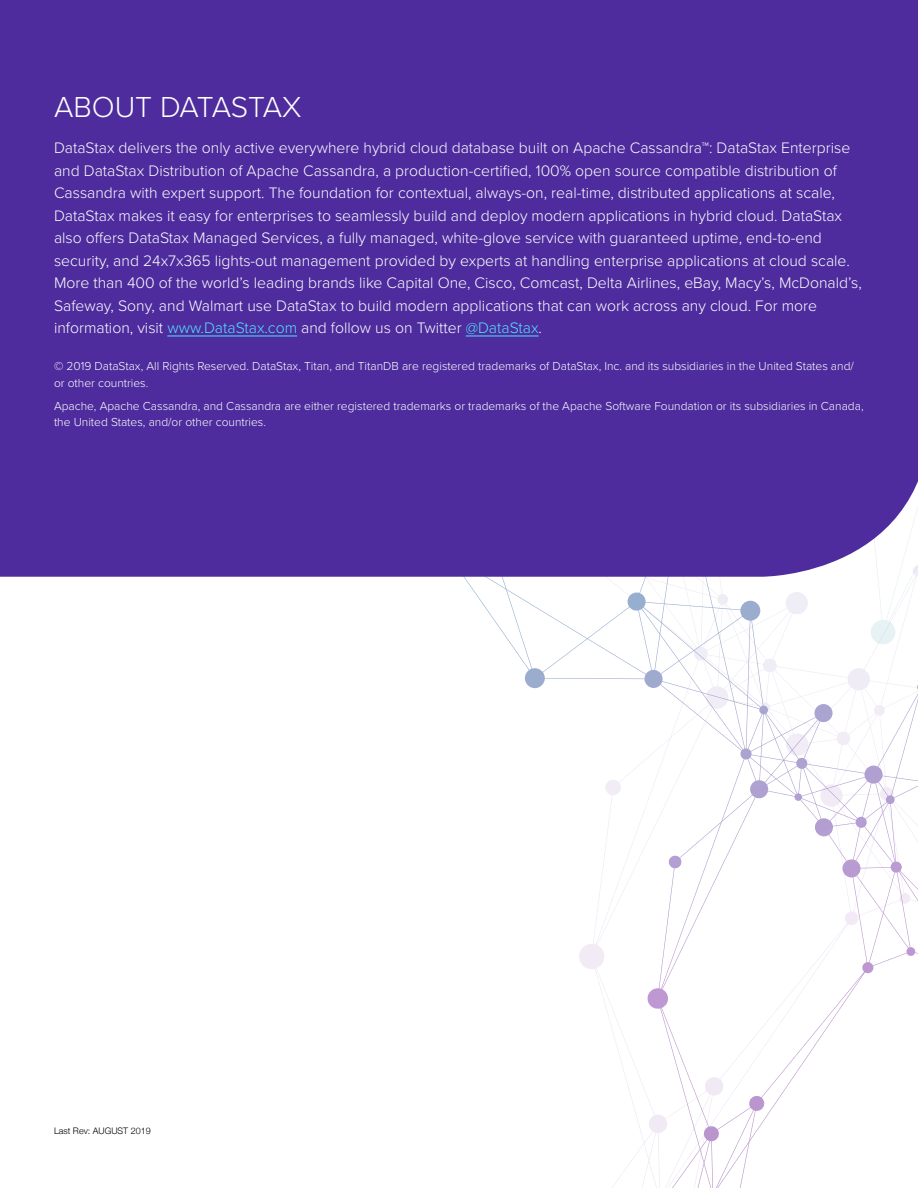
<style>
.page{position:relative;width:918px;height:1188px;background:#fff}
.page>*{position:absolute;margin:0;border:0;box-sizing:border-box;transform-origin:0 0}
.t1{font:300 30px "Proxima Nova";letter-spacing:-.005em;color:#fff}
.t2{font:300 15.75px/22.5px "Proxima Nova";color:#fff}
.t3{font:300 12px/16.5px "Proxima Nova";color:#fff}
.t4{font:300 9px "Helvetica Neue";color:#000}
.s1{color:#52e1ff}
</style>
<div class="page">
<svg style="left:464px;top:577px;width:454px;height:611px"></svg>
<div style="left:0;top:0;width:918px;height:577px;background:#4e2c9d"></div>
<hr style="left:167px;top:336px;width:130px;height:1px;background:#52e1ff">
<hr style="left:466px;top:336px;width:73px;height:1px;background:#52e1ff">
<h1 class="t1" style="left:54px;top:85px;width:249px">ABOUT DATASTAX</h1>
<p class="t2" style="left:54px;top:136px;width:809px">DataStax delivers the only active everywhere hybrid cloud database built on Apache Cassandra™: DataStax Enterprise and DataStax Distribution of Apache Cassandra, a production-certified, 100% open source compatible distribution of Cassandra with expert support. The foundation for contextual, always-on, real-time, distributed applications at scale, DataStax makes it easy for enterprises to seamlessly build and deploy modern applications in hybrid cloud. DataStax also offers DataStax Managed Services, a fully managed, white-glove service with guaranteed uptime, end-to-end security, and 24x7x365 lights-out management provided by experts at handling enterprise applications at cloud scale.<br>More than 400 of the world’s leading brands like Capital One, Cisco, Comcast, Delta Airlines, eBay, Macy’s, McDonald’s, Safeway, Sony, and Walmart use DataStax to build modern applications that can work across any cloud. For more information, visit <span class="s1">www.DataStax.com</span> and follow us on Twitter <span class="s1">@DataStax</span>.</p>
<p class="t3" style="left:54px;top:357px;width:801px">© 2019 DataStax, All Rights Reserved. DataStax, Titan, and TitanDB are registered trademarks of DataStax, Inc. and its subsidiaries in the United States and/ or other countries.</p>
<p class="t3" style="left:54px;top:397px;width:811px">Apache, Apache Cassandra, and Cassandra are either registered trademarks or trademarks of the Apache Software Foundation or its subsidiaries in Canada, the United States, and/or other countries.</p>
<p class="t4" style="left:54px;top:1124px;width:98px">Last Rev: AUGUST 2019</p>
</div>
